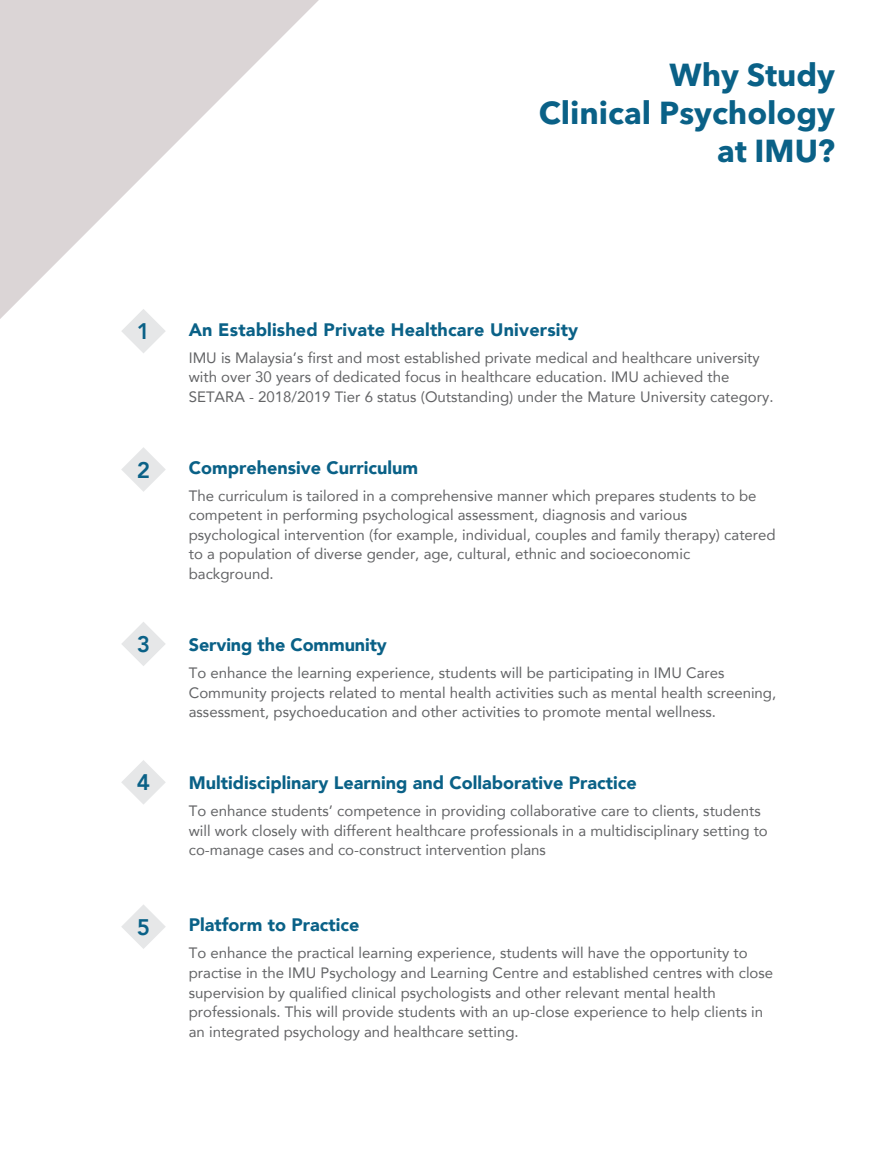
<style>
.page{position:relative;width:893px;height:1149px;background:#fff}
.page>*{position:absolute;margin:0;border:0;box-sizing:border-box;transform-origin:0 0}
.t1{font:700 31.5px/37.8px "Avenir Next LT Pro";color:#0a6187;text-align:right}
.t2{font:800 22.5px "Avenir";color:#0a6187}
.t3{font:900 18px "Avenir";color:#0a6187}
.t4{font:15px/19.5px "Avenir";color:#636466}
</style>
<div class="page">
<svg style="left:0;top:0;width:319px;height:319px;fill:#dbd5d6"></svg>
<svg style="left:121px;top:309px;width:45px;height:44px"></svg>
<svg style="left:121px;top:447px;width:45px;height:44px"></svg>
<svg style="left:122px;top:622px;width:43px;height:44px"></svg>
<svg style="left:121px;top:760px;width:45px;height:44px"></svg>
<svg style="left:121px;top:905px;width:45px;height:43px"></svg>
<h1 class="t1" style="left:539px;top:56px;width:298px">Why Study<br>Clinical Psychology at IMU?</h1>
<h2 class="t2" style="left:137px;top:314px;width:15px">1</h2>
<p class="t3" style="left:189px;top:314px;width:391px">An Established Private Healthcare University</p>
<p class="t4" style="left:189px;top:347px;width:586px">IMU is Malaysia’s first and most established private medical and healthcare university with over 30 years of dedicated focus in healthcare education. IMU achieved the<br>SETARA - 2018/2019 Tier 6 status (Outstanding) under the Mature University category.</p>
<h2 class="t2" style="left:137px;top:452px;width:15px">2</h2>
<p class="t3" style="left:189px;top:452px;width:231px">Comprehensive Curriculum</p>
<p class="t4" style="left:189px;top:485px;width:588px">The curriculum is tailored in a comprehensive manner which prepares students to be competent in performing psychological assessment, diagnosis and various psychological intervention (for example, individual, couples and family therapy) catered to a population of diverse gender, age, cultural, ethnic and socioeconomic background.</p>
<h2 class="t2" style="left:137px;top:626px;width:15px">3</h2>
<p class="t3" style="left:189px;top:629px;width:200px">Serving the Community</p>
<p class="t4" style="left:189px;top:662px;width:589px">To enhance the learning experience, students will be participating in IMU Cares<br>Community projects related to mental health activities such as mental health screening, assessment, psychoeducation and other activities to promote mental wellness.</p>
<h2 class="t2" style="left:137px;top:764px;width:15px">4</h2>
<p class="t3" style="left:189px;top:767px;width:450px">Multidisciplinary Learning and Collaborative Practice</p>
<p class="t4" style="left:189px;top:800px;width:581px">To enhance students’ competence in providing collaborative care to clients, students will work closely with different healthcare professionals in a multidisciplinary setting to co-manage cases and co-construct intervention plans</p>
<h2 class="t2" style="left:137px;top:909px;width:15px">5</h2>
<p class="t3" style="left:189px;top:909px;width:172px">Platform to Practice</p>
<p class="t4" style="left:189px;top:942px;width:586px">To enhance the practical learning experience, students will have the opportunity to practise in the IMU Psychology and Learning Centre and established centres with close supervision by qualified clinical psychologists and other relevant mental health professionals. This will provide students with an up-close experience to help clients in an integrated psychology and healthcare setting.</p>
</div>
